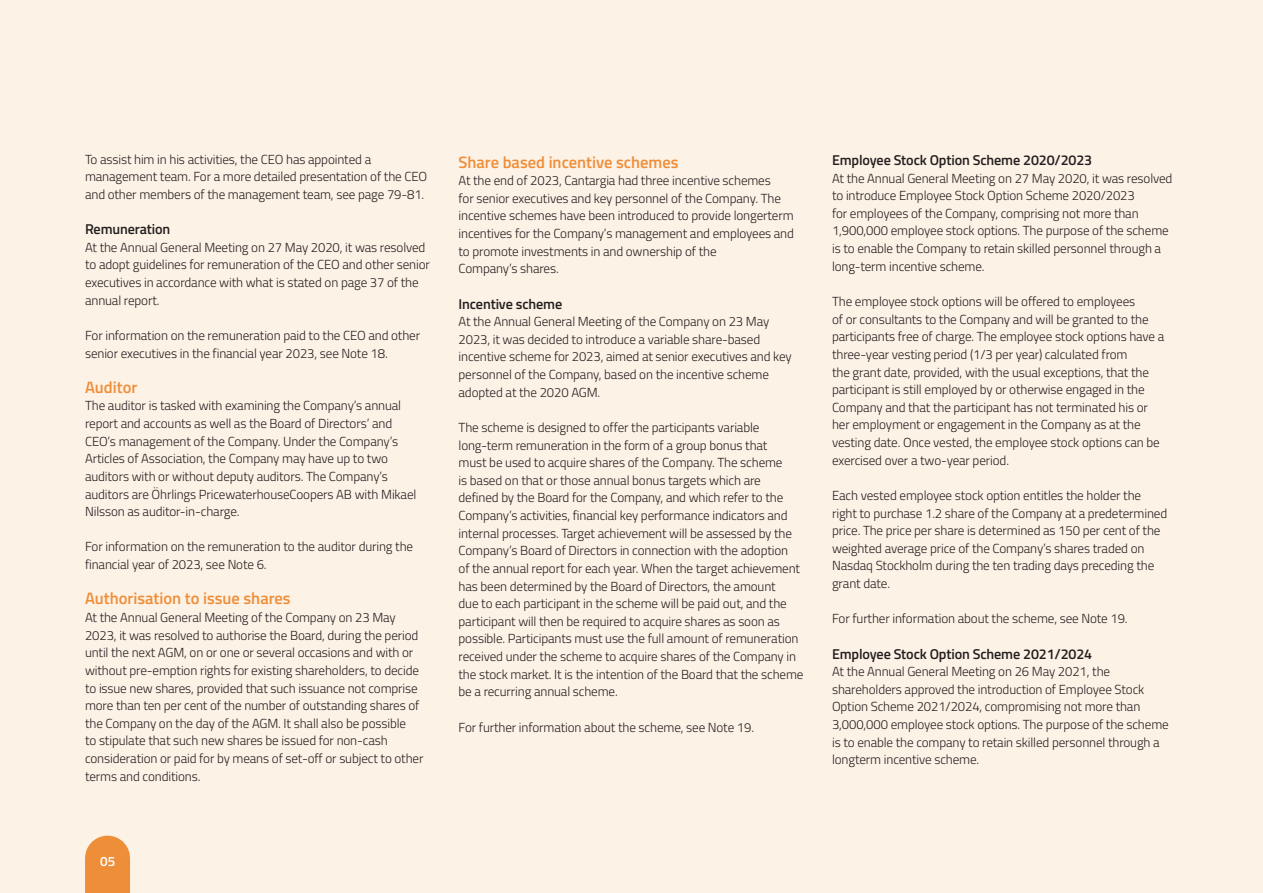
<style>
.page{position:relative;width:1263px;height:893px;background:#fdf2e6}
.page>*{position:absolute;margin:0;border:0;box-sizing:border-box;transform-origin:0 0}
.t1{font:600 16.5px "Titillium Web";color:#ee8e39}
.t2{font:600 14.25px "Titillium Web";letter-spacing:-.01em;color:#231f20}
.t3{font:600 13.5px "Titillium Web";color:#fff}
.t4{font:300 13.2px/17.7px "Titillium Web";letter-spacing:-.01em;color:#231f20}
</style>
<div class="page">
<div style="left:85px;top:858px;width:45px;height:35px;background:#ee8e39"></div>
<p class="t4" style="left:85px;top:150px;width:344px">To assist him in his activities, the CEO has appointed a management team. For a more detailed presentation of the CEO and other members of the management team, see page 79-81.</p>
<p class="t2" style="left:85px;top:219px;width:87px">Remuneration</p>
<p class="t4" style="left:85px;top:238px;width:346px">At the Annual General Meeting on 27 May 2020, it was resolved to adopt guidelines for remuneration of the CEO and other senior executives in accordance with what is stated on page 37 of the annual report.</p>
<p class="t4" style="left:85px;top:326px;width:337px">For information on the remuneration paid to the CEO and other senior executives in the financial year 2023, see Note 18.</p>
<p class="t1" style="left:85px;top:375px;width:54px">Auditor</p>
<p class="t4" style="left:85px;top:396px;width:318px">The auditor is tasked with examining the Company’s annual</p>
<p class="t4" style="left:85px;top:414px;width:309px">report and accounts as well as the Board of Directors’ and</p>
<p class="t4" style="left:85px;top:432px;width:315px">CEO’s management of the Company. Under the Company’s</p>
<p class="t4" style="left:85px;top:449px;width:333px">Articles of Association, the Company may have up to two auditors with or without deputy auditors. The Company’s auditors are Öhrlings PricewaterhouseCoopers AB with Mikael</p>
<p class="t4" style="left:85px;top:502px;width:156px">Nilsson as auditor-in-charge.</p>
<p class="t4" style="left:85px;top:537px;width:330px">For information on the remuneration to the auditor during the financial year of 2023, see Note 6.</p>
<p class="t1" style="left:85px;top:586px;width:207px">Authorisation to issue shares</p>
<p class="t4" style="left:85px;top:608px;width:312px">At the Annual General Meeting of the Company on 23 May</p>
<p class="t4" style="left:85px;top:625px;width:340px">2023, it was resolved to authorise the Board, during the period until the next AGM, on or one or several occasions and with or without pre-emption rights for existing shareholders, to decide to issue new shares, provided that such issuance not comprise more than ten per cent of the number of outstanding shares of the Company on the day of the AGM. It shall also be possible<br>to stipulate that such new shares be issued for non-cash consideration or paid for by means of set-off or subject to other terms and conditions.</p>
<p class="t1" style="left:459px;top:149px;width:221px">Share based incentive schemes</p>
<p class="t4" style="left:459px;top:171px;width:314px">At the end of 2023, Cantargia had three incentive schemes</p>
<p class="t4" style="left:459px;top:189px;width:324px">for senior executives and key personnel of the Company. The</p>
<p class="t4" style="left:459px;top:206px;width:337px;text-align:justify">incentive schemes have been introduced to provide longerterm incentives for the Company’s management and employees and to promote investments in and ownership of the</p>
<p class="t4" style="left:459px;top:259px;width:102px">Company’s shares.</p>
<p class="t2" style="left:459px;top:293px;width:105px">Incentive scheme</p>
<p class="t4" style="left:459px;top:312px;width:312px">At the Annual General Meeting of the Company on 23 May</p>
<p class="t4" style="left:459px;top:330px;width:335px">2023, it was decided to introduce a variable share-based incentive scheme for 2023, aimed at senior executives and key</p>
<p class="t4" style="left:459px;top:365px;width:312px">personnel of the Company, based on the incentive scheme</p>
<p class="t4" style="left:459px;top:383px;width:143px">adopted at the 2020 AGM.</p>
<p class="t4" style="left:459px;top:418px;width:302px">The scheme is designed to offer the participants variable</p>
<p class="t4" style="left:459px;top:435px;width:346px">long-term remuneration in the form of a group bonus that<br>must be used to acquire shares of the Company. The scheme<br>is based on that or those annual bonus targets which are defined by the Board for the Company, and which refer to the Company’s activities, financial key performance indicators and internal processes. Target achievement will be assessed by the Company’s Board of Directors in connection with the adoption<br>of the annual report for each year. When the target achievement has been determined by the Board of Directors, the amount<br>due to each participant in the scheme will be paid out, and the participant will then be required to acquire shares as soon as possible. Participants must use the full amount of remuneration received under the scheme to acquire shares of the Company in the stock market. It is the intention of the Board that the scheme be a recurring annual scheme.</p>
<p class="t4" style="left:459px;top:717px;width:297px">For further information about the scheme, see Note 19.</p>
<p class="t2" style="left:832px;top:149px;width:262px">Employee Stock Option Scheme 2020/2023</p>
<p class="t4" style="left:832px;top:168px;width:342px">At the Annual General Meeting on 27 May 2020, it was resolved to introduce Employee Stock Option Scheme 2020/2023<br>for employees of the Company, comprising not more than 1,900,000 employee stock options. The purpose of the scheme is to enable the Company to retain skilled personnel through a long-term incentive scheme.</p>
<p class="t4" style="left:832px;top:292px;width:305px">The employee stock options will be offered to employees</p>
<p class="t4" style="left:832px;top:309px;width:318px">of or consultants to the Company and will be granted to the</p>
<p class="t4" style="left:832px;top:327px;width:334px">participants free of charge. The employee stock options have a three-year vesting period (1/3 per year) calculated from</p>
<p class="t4" style="left:832px;top:362px;width:318px">the grant date, provided, with the usual exceptions, that the</p>
<p class="t4" style="left:832px;top:380px;width:314px">participant is still employed by or otherwise engaged in the</p>
<p class="t4" style="left:832px;top:398px;width:317px">Company and that the participant has not terminated his or</p>
<p class="t4" style="left:832px;top:415px;width:310px">her employment or engagement in the Company as at the</p>
<p class="t4" style="left:832px;top:433px;width:329px">vesting date. Once vested, the employee stock options can be exercised over a two-year period.</p>
<p class="t4" style="left:832px;top:486px;width:311px">Each vested employee stock option entitles the holder the</p>
<p class="t4" style="left:832px;top:503px;width:337px">right to purchase 1.2 share of the Company at a predetermined price. The price per share is determined as 150 per cent of the weighted average price of the Company’s shares traded on Nasdaq Stockholm during the ten trading days preceding the grant date.</p>
<p class="t4" style="left:832px;top:609px;width:297px">For further information about the scheme, see Note 19.</p>
<p class="t2" style="left:832px;top:643px;width:262px">Employee Stock Option Scheme 2021/2024</p>
<p class="t4" style="left:832px;top:662px;width:338px">At the Annual General Meeting on 26 May 2021, the shareholders approved the introduction of Employee Stock Option Scheme 2021/2024, compromising not more than 3,000,000 employee stock options. The purpose of the scheme is to enable the company to retain skilled personnel through a longterm incentive scheme.</p>
<p class="t3" style="left:100px;top:851px;width:17px">05</p>
</div>
